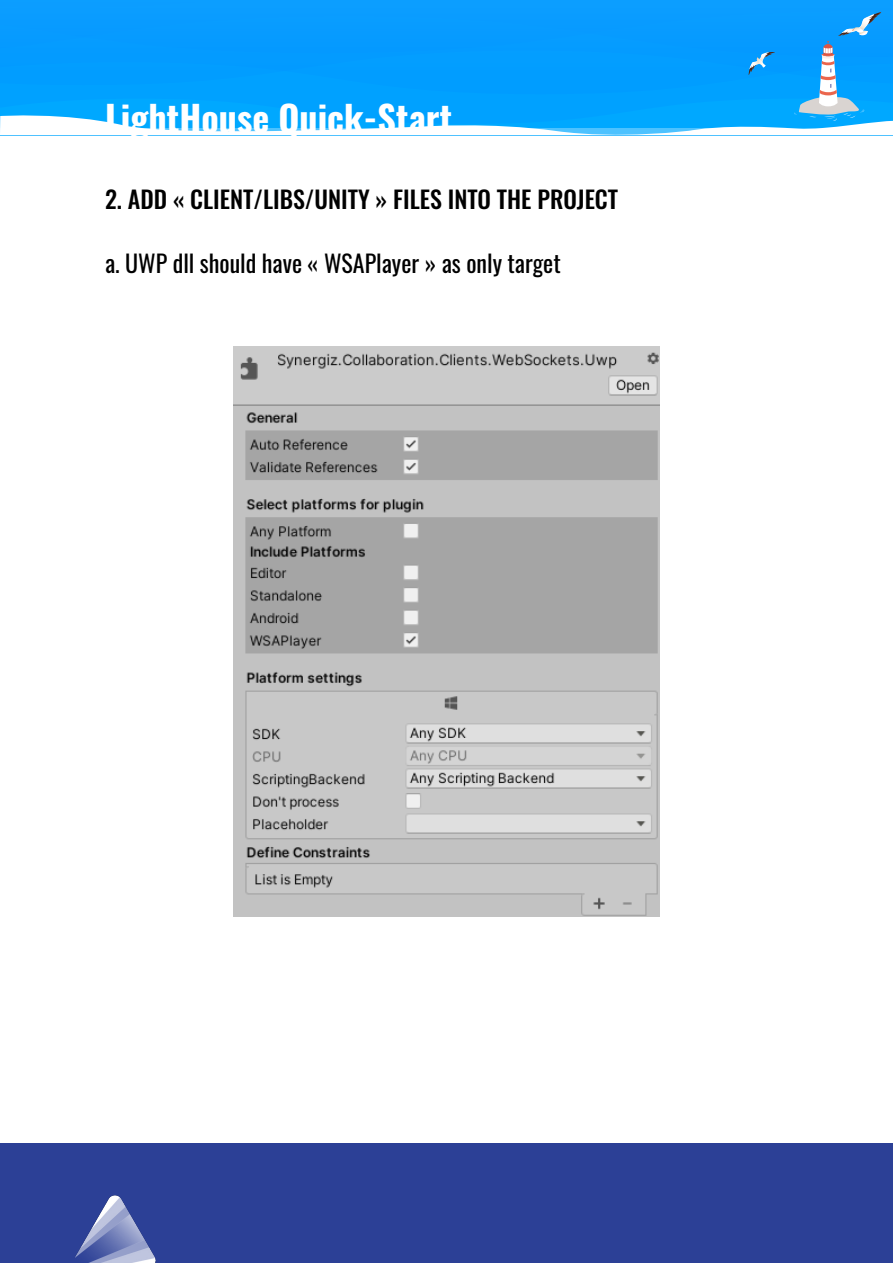
<style>
.page{position:relative;width:893px;height:1263px;background:#fff}
.page>*{position:absolute;margin:0;border:0;box-sizing:border-box;transform-origin:0 0}
.t1{font:700 36px "Oswald";color:#fff}
.t2{font:500 24px "Oswald";color:#000}
.t3{font:24px "Oswald";color:#000}
</style>
<div class="page">
<img style="left:233px;top:346px;width:427px;height:571px">
<svg style="left:0;top:0;width:893px;height:135px;background:#16a5fe"></svg>
<div style="left:0;top:1144px;width:893px;height:119px;background:#2c4096"></div>
<img style="left:75px;top:1195px;width:81px;height:68px">
<p class="t1" style="left:105px;top:99px;width:349px">LightHouse Quick-Start</p>
<p class="t2" style="left:105px;top:186px;width:515px">2. ADD « CLIENT/LIBS/UNITY » FILES INTO THE PROJECT</p>
<p class="t3" style="left:105px;top:242px;width:457px">a. UWP dll should have « WSAPlayer » as only target</p>
</div>
